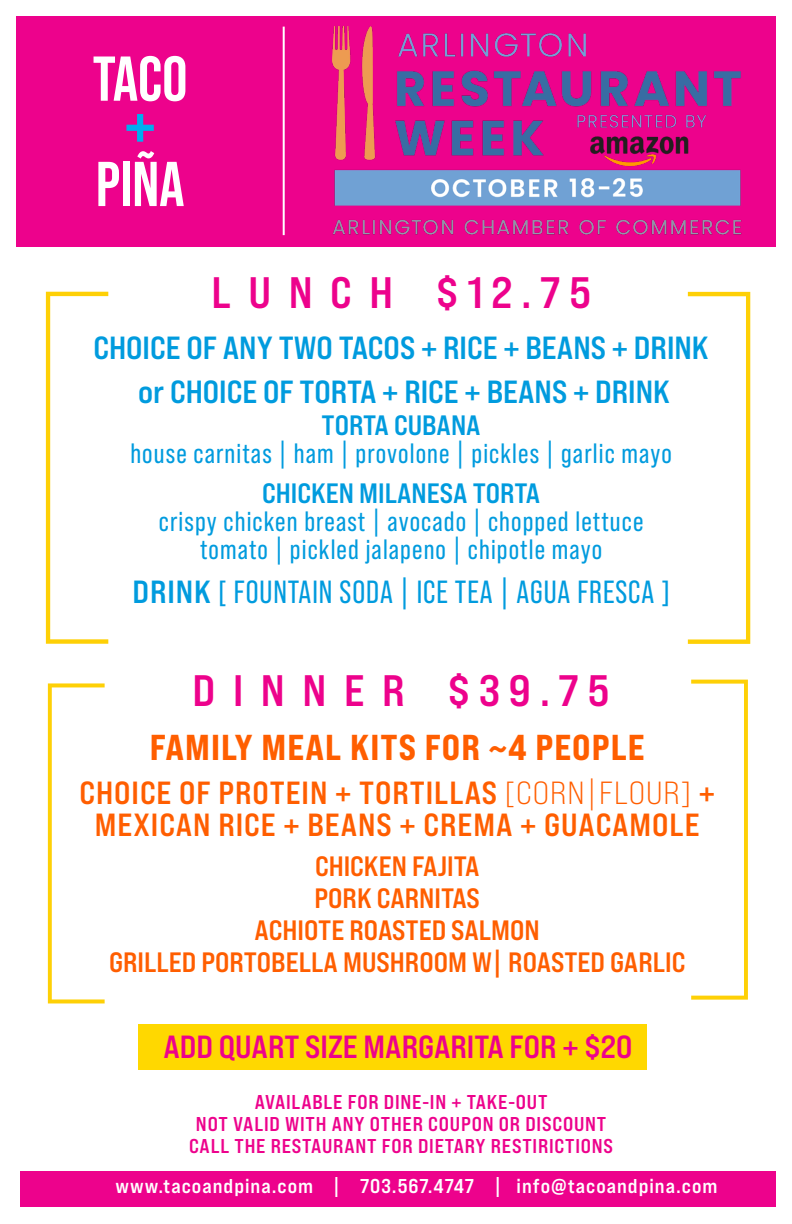
<style>
.page{position:relative;width:792px;height:1224px;background:#fff}
.page>*{position:absolute;margin:0;border:0;box-sizing:border-box;transform-origin:0 0}
.t1{font:100 440px "Bebas Neue Pro";color:#fed006}
.t2{font:100 400px "Bebas Neue Pro";color:#fed006}
.t3{font:700 79px "Bebas Neue Pro";color:#00aeef}
.t4{font:700 63.2px/105.4px "Bebas Neue Pro";color:#fff}
.t5{font:44px "Bebas Neue Pro Exp Bd";letter-spacing:.4em;color:#ed028c}
.t6{font:36px "Bebas Neue Pro Exp Eb";letter-spacing:.03em;color:#ff5e00}
.t7{font:32px/32px "Bebas Neue Pro Exp Bd";letter-spacing:.03em;color:#ff5e00;text-align:center}
.t8{font:32px "Bebas Neue Pro Exp Bd";color:#009bde}
.t9{font:32px "Bebas Neue Pro";letter-spacing:.03em;color:#009bde}
.t10{font:32px "Bebas Neue Pro Exp Bd";color:#ed028c}
.t11{font:28px "Bebas Neue Pro";letter-spacing:.04em;color:#009bde}
.t12{font:28px "Bebas Neue Pro Exp Bd";color:#ff5e00}
.t13{font:28px "Bebas Neue Pro Exp Bd";color:#009bde}
.t14{font:20px "Bebas Neue Pro Exp Bd";letter-spacing:.04em;color:#ed028c}
.t15{font:20px "Bebas Neue Pro Exp Bd";letter-spacing:.05em;color:#fff}
.s1{font-family:"Bebas Neue Pro Exp Bd"}
.s2{font-family:"Bebas Neue Pro Exp Bk"}
</style>
<div class="page">
<div style="left:139px;top:1024px;width:508px;height:46px;background:#ffd800"></div>
<div style="left:16px;top:16px;width:760px;height:231px;background:#ed028c"></div>
<div style="left:20px;top:1171px;width:756px;height:36px;background:#ed028c"></div>
<img style="left:332px;top:27px;width:410px;height:208px">
<hr style="left:283px;top:27px;width:2px;height:208px;background:#fff">
<p class="t4" style="left:93px;top:25px;width:96px">TACO<br>PIÑA</p>
<p class="t3" style="left:124px;top:79px;width:33px">+</p>
<p class="t5" style="left:211px;top:265px;width:381px">LUNCH $12.75</p>
<p class="t1" style="left:16px;top:208px;width:109px">[</p>
<p class="t1" style="left:780px;top:728px;width:109px;rotate:-180deg">[</p>
<p class="t5" style="left:193px;top:663px;width:418px">DINNER $39.75</p>
<p class="t8" style="left:93px;top:328px;width:617px">CHOICE OF ANY TWO TACOS + RICE + BEANS + DRINK</p>
<p class="t8" style="left:138px;top:372px;width:533px">or CHOICE OF TORTA + RICE + BEANS + DRINK</p>
<p class="t13" style="left:322px;top:408px;width:161px">TORTA CUBANA</p>
<p class="t11" style="left:130px;top:438px;width:543px">house carnitas | ham | provolone | pickles | garlic mayo</p>
<p class="t13" style="left:262px;top:476px;width:279px">CHICKEN MILANESA TORTA</p>
<p class="t11" style="left:159px;top:506px;width:486px">crispy chicken breast | avocado | chopped lettuce</p>
<p class="t11" style="left:200px;top:534px;width:404px">tomato | pickled jalapeno | chipotle mayo</p>
<p class="t9" style="left:133px;top:574px;width:539px"><span class="s1">DRINK</span> [ FOUNTAIN SODA | ICE TEA | AGUA FRESCA ]</p>
<p class="t2" style="left:21px;top:607px;width:99px">[</p>
<p class="t2" style="left:775px;top:1076px;width:99px;rotate:-180deg">[</p>
<p class="t10" style="left:163px;top:1027px;width:470px">ADD QUART SIZE MARGARITA FOR + $20</p>
<p class="t6" style="left:150px;top:725px;width:497px">FAMILY MEAL KITS FOR ~4 PEOPLE</p>
<p class="t7" style="left:80px;top:776px;width:637px">CHOICE OF PROTEIN + TORTILLAS <span class="s2">[CORN|FLOUR]</span> +<br>MEXICAN RICE + BEANS + CREMA + GUACAMOLE</p>
<p class="t12" style="left:315px;top:849px;width:166px">CHICKEN FAJITA</p>
<p class="t12" style="left:314px;top:881px;width:167px">PORK CARNITAS</p>
<p class="t12" style="left:255px;top:913px;width:287px">ACHIOTE ROASTED SALMON</p>
<p class="t12" style="left:109px;top:945px;width:578px">GRILLED PORTOBELLA MUSHROOM W| ROASTED GARLIC</p>
<p class="t14" style="left:255px;top:1090px;width:294px">AVAILABLE FOR DINE-IN + TAKE-OUT</p>
<p class="t14" style="left:196px;top:1112px;width:412px">NOT VALID WITH ANY OTHER COUPON OR DISCOUNT</p>
<p class="t14" style="left:189px;top:1134px;width:426px">CALL THE RESTAURANT FOR DIETARY RESTIRICTIONS</p>
<p class="t15" style="left:115px;top:1174px;width:603px">www.tacoandpina.com | 703.567.4747 | info@tacoandpina.com</p>
</div>
